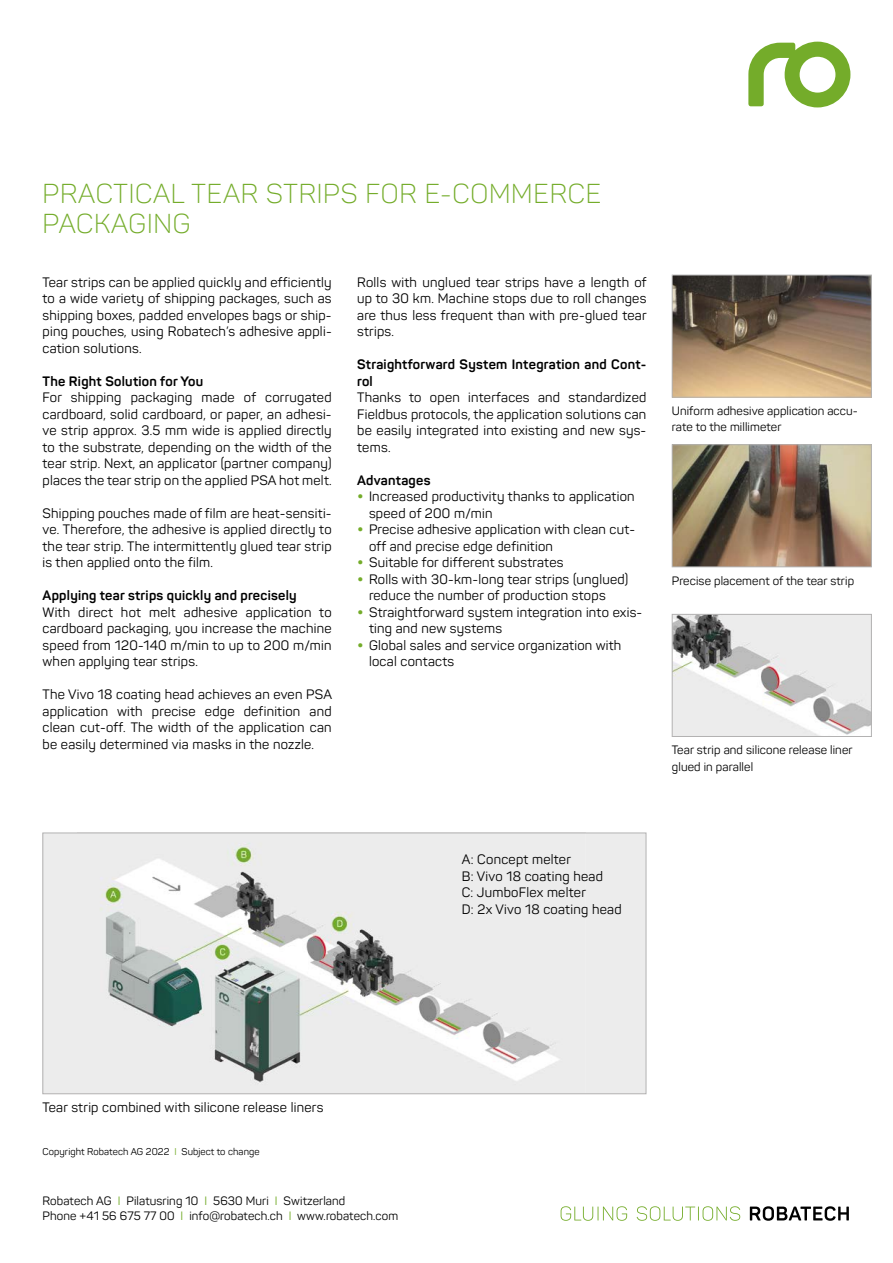
<style>
.page{position:relative;width:893px;height:1263px;background:#fff}
.page>*{position:absolute;margin:0;border:0;box-sizing:border-box;transform-origin:0 0}
.t1{font:300 27px/30px "Panton";letter-spacing:.03em;color:#74ac2a}
.t2{font:13.5px/16.5px "Panton";letter-spacing:.02em;color:#000;text-align:justify}
.t3{font:700 13.5px/16.5px "Panton";letter-spacing:.02em;color:#000}
.t4{font:12px/16.5px "Panton";letter-spacing:.01em;color:#000}
.t5{font:9.75px "Panton";letter-spacing:.01em;color:#000}
.s1{font-weight:700;font-size:18px;color:#74ac2a}
.s2{color:#74ac2a}
</style>
<div class="page">
<svg style="left:748px;top:42px;width:102px;height:65px"></svg>
<svg style="left:750px;top:1206px;width:99px;height:15px"></svg>
<svg style="left:561px;top:1206px;width:179px;height:15px"></svg>
<img style="left:674px;top:446px;width:196px;height:119px">
<div style="left:672px;top:444px;width:200px;height:123px;border:1px solid #b3b2b2"></div>
<img style="left:674px;top:277px;width:196px;height:118px">
<div style="left:672px;top:275px;width:200px;height:122px;border:1px solid #b3b2b2"></div>
<img style="left:674px;top:616px;width:196px;height:119px">
<div style="left:672px;top:614px;width:200px;height:123px;border:1px solid #b3b2b2"></div>
<div style="left:43px;top:833px;width:603px;height:261px;background:#ececec"></div>
<img style="left:100px;top:843px;width:459px;height:240px">
<div style="left:43px;top:833px;width:603px;height:261px;border:1px solid #b3b2b2"></div>
<h1 class="t1" style="left:43px;top:178px;width:560px">PRACTICAL TEAR STRIPS FOR E-COMMERCE<br>PACKAGING</h1>
<p class="t2" style="left:43px;top:274px;width:291px">Tear strips can be applied quickly and efficiently to a wide variety of shipping packages, such as shipping boxes, padded envelopes bags or ship&shy;ping pouches, using Robatech’s adhesive appli&shy;cation solutions.</p>
<p class="t3" style="left:43px;top:372px;width:162px">The Right Solution for You</p>
<p class="t2" style="left:43px;top:389px;width:291px">For shipping packaging made of corrugated cardboard, solid cardboard, or paper, an adhesi&shy;ve strip approx. 3.5 mm wide is applied directly to the substrate, depending on the width of the tear strip. Next, an applicator (partner company) places the tear strip on the applied PSA hot melt.</p>
<p class="t2" style="left:43px;top:505px;width:291px">Shipping pouches made of film are heat-sensiti&shy;ve. Therefore, the adhesive is applied directly to the tear strip. The intermittently glued tear strip is then applied onto the film.</p>
<p class="t3" style="left:43px;top:587px;width:256px">Applying tear strips quickly and precisely</p>
<p class="t2" style="left:43px;top:603px;width:291px">With direct hot melt adhesive application to cardboard packaging, you increase the machine speed from 120-140 m/min to up to 200 m/min when applying tear strips.</p>
<p class="t2" style="left:43px;top:686px;width:291px">The Vivo 18 coating head achieves an even PSA application with precise edge definition and clean cut-off. The width of the application can be easily determined via masks in the nozzle.</p>
<p class="t2" style="left:357px;top:273px;width:291px">Rolls with unglued tear strips have a length of up to 30 km. Machine stops due to roll changes are thus less frequent than with pre-glued tear strips.</p>
<p class="t3" style="left:357px;top:356px;width:291px">Straightforward System Integration and Cont&shy;rol</p>
<p class="t2" style="left:357px;top:389px;width:291px">Thanks to open interfaces and standardized Fieldbus protocols, the application solutions can be easily integrated into existing and new sys&shy;tems.</p>
<p class="t3" style="left:357px;top:471px;width:75px">Advantages</p>
<p class="t2" style="left:369px;top:488px;width:267px;text-indent:-12px"><span class="s1">•</span> Increased productivity thanks to application speed of 200 m/min</p>
<p class="t2" style="left:369px;top:521px;width:268px;text-indent:-12px"><span class="s1">•</span> Precise adhesive application with clean cut&shy;off and precise edge definition</p>
<p class="t2" style="left:357px;top:554px;width:208px"><span class="s1">•</span> Suitable for different substrates</p>
<p class="t2" style="left:369px;top:571px;width:261px;text-indent:-12px"><span class="s1">•</span> Rolls with 30-km-long tear strips (unglued) reduce the number of production stops</p>
<p class="t2" style="left:369px;top:604px;width:275px;text-indent:-12px"><span class="s1">•</span> Straightforward system integration into exis&shy;ting and new systems</p>
<p class="t2" style="left:369px;top:637px;width:254px;text-indent:-12px"><span class="s1">•</span> Global sales and service organization with local contacts</p>
<p class="t4" style="left:672px;top:402px;width:188px">Uniform adhesive application accu&shy;rate to the millimeter</p>
<p class="t4" style="left:672px;top:572px;width:184px">Precise placement of the tear strip</p>
<p class="t4" style="left:672px;top:742px;width:182px">Tear strip and silicone release liner glued in parallel</p>
<p class="t2" style="left:462px;top:851px;width:161px;text-align:left">A: Concept melter<br>B: Vivo 18 coating head<br>C: JumboFlex melter<br>D: 2x Vivo 18 coating head</p>
<p class="t2" style="left:43px;top:1099px;width:282px">Tear strip combined with silicone release liners</p>
<p class="t5" style="left:43px;top:1146px;width:219px">Copyright Robatech AG 2022 <span class="s2">I</span> Subject to change</p>
<p class="t4" style="left:43px;top:1194px;width:357px;line-height:15px">Robatech AG <span class="s2">I</span> Pilatusring 10 <span class="s2">I</span> 5630 Muri <span class="s2">I</span> Switzerland<br>Phone +41 56 675 77 00 <span class="s2">I</span> info@robatech.ch <span class="s2">I</span> www.robatech.com</p>
</div>
